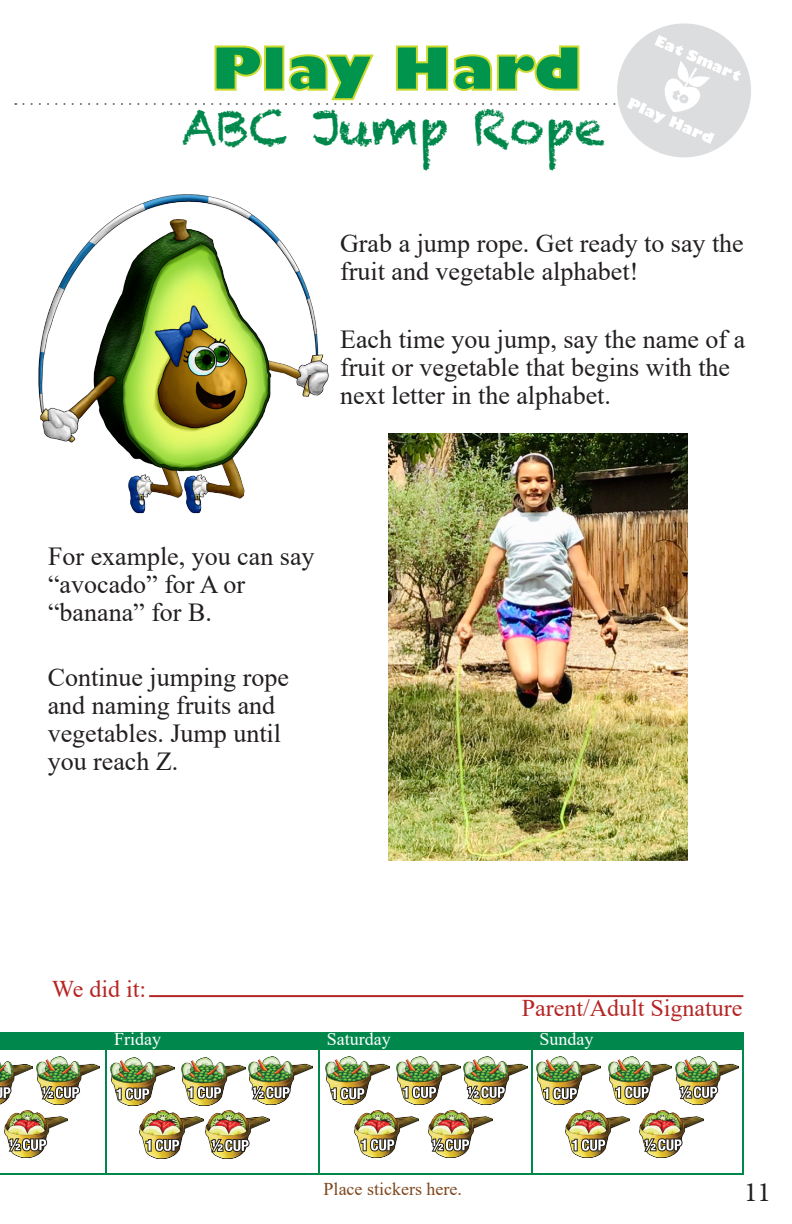
<style>
.page{position:relative;width:792px;height:1224px;background:#fff}
.page>*{position:absolute;margin:0;border:0;box-sizing:border-box;transform-origin:0 0}
.t1{font:48px "Chalkduster";color:#00874b}
.t2{font:28px "Minion Pro";color:#231f20}
.t3{font:26px/28px "Times New Roman";color:#231f20}
.t4{font:24px "Times New Roman";color:#b62525}
.t5{font:18px "Times New Roman";color:#fff}
.t6{font:18px "Times New Roman";color:#7f471d}
</style>
<div class="page">
<img style="left:38px;top:194px;width:291px;height:320px">
<svg style="left:23px;top:23px;width:728px;height:135px"></svg>
<div style="left:0;top:1032px;width:744px;height:142px;background:#00874b"></div>
<div style="left:0;top:1050px;width:742px;height:122px;background:#fff"></div>
<hr style="left:105px;top:1049px;width:2px;height:124px;background:#00874b">
<hr style="left:318px;top:1049px;width:2px;height:124px;background:#00874b">
<hr style="left:531px;top:1049px;width:2px;height:124px;background:#00874b">
<img style="left:182px;top:1057px;width:63px;height:48px">
<img style="left:249px;top:1057px;width:63px;height:48px">
<img style="left:206px;top:1111px;width:64px;height:47px">
<img style="left:111px;top:1057px;width:63px;height:35px">
<img style="left:139px;top:1111px;width:64px;height:47px">
<img style="left:397px;top:1057px;width:64px;height:48px">
<img style="left:464px;top:1056px;width:63px;height:48px">
<img style="left:429px;top:1110px;width:63px;height:48px">
<img style="left:326px;top:1057px;width:63px;height:48px">
<img style="left:355px;top:1110px;width:63px;height:48px">
<img style="left:608px;top:1057px;width:64px;height:48px">
<img style="left:675px;top:1056px;width:64px;height:48px">
<img style="left:640px;top:1110px;width:64px;height:48px">
<img style="left:537px;top:1057px;width:64px;height:48px">
<img style="left:566px;top:1110px;width:63px;height:48px">
<img style="left:0;top:1061px;width:33px;height:44px">
<img style="left:36px;top:1056px;width:64px;height:49px">
<img style="left:4px;top:1110px;width:64px;height:48px">
<svg style="left:7px;top:1137px;width:41px;height:16px"></svg>
<svg style="left:40px;top:1084px;width:41px;height:17px"></svg>
<svg style="left:0;top:1085px;width:13px;height:16px"></svg>
<svg style="left:209px;top:1137px;width:42px;height:19px"></svg>
<svg style="left:251px;top:1084px;width:41px;height:17px"></svg>
<svg style="left:114px;top:1086px;width:38px;height:19px"></svg>
<svg style="left:144px;top:1137px;width:38px;height:19px"></svg>
<svg style="left:186px;top:1085px;width:37px;height:18px"></svg>
<svg style="left:430px;top:1137px;width:41px;height:19px"></svg>
<svg style="left:466px;top:1084px;width:41px;height:19px"></svg>
<svg style="left:330px;top:1085px;width:37px;height:17px"></svg>
<svg style="left:359px;top:1137px;width:38px;height:16px"></svg>
<svg style="left:401px;top:1084px;width:37px;height:16px"></svg>
<svg style="left:642px;top:1125px;width:42px;height:28px"></svg>
<svg style="left:678px;top:1084px;width:42px;height:16px"></svg>
<svg style="left:542px;top:1085px;width:37px;height:19px"></svg>
<svg style="left:570px;top:1137px;width:38px;height:16px"></svg>
<svg style="left:614px;top:1084px;width:37px;height:16px"></svg>
<hr style="left:149px;top:995px;width:594px;height:2px;background:#b62525">
<img style="left:388px;top:433px;width:299px;height:427px">
<h1 class="t1" style="left:182px;top:99px;width:424px">ABC Jump Rope</h1>
<p class="t3" style="left:340px;top:228px;width:405px">Grab a jump rope. Get ready to say the fruit and vegetable alphabet!</p>
<p class="t3" style="left:340px;top:324px;width:407px">Each time you jump, say the name of a fruit or vegetable that begins with the next letter in the alphabet.</p>
<p class="t3" style="left:48px;top:542px;width:268px">For example, you can say “avocado” for A or “banana” for B.</p>
<p class="t3" style="left:48px;top:662px;width:243px">Continue jumping rope and naming fruits and vegetables. Jump until you reach Z.</p>
<p class="t4" style="left:52px;top:972px;width:96px">We did it:</p>
<p class="t4" style="left:522px;top:991px;width:222px">Parent/Adult Signature</p>
<p class="t5" style="left:114px;top:1026px;width:48px">Friday</p>
<p class="t5" style="left:327px;top:1026px;width:65px">Saturday</p>
<p class="t5" style="left:539px;top:1026px;width:55px">Sunday</p>
<p class="t6" style="left:324px;top:1176px;width:140px">Place stickers here.</p>
<p class="t2" style="left:744px;top:1173px;width:28px">11</p>
</div>
